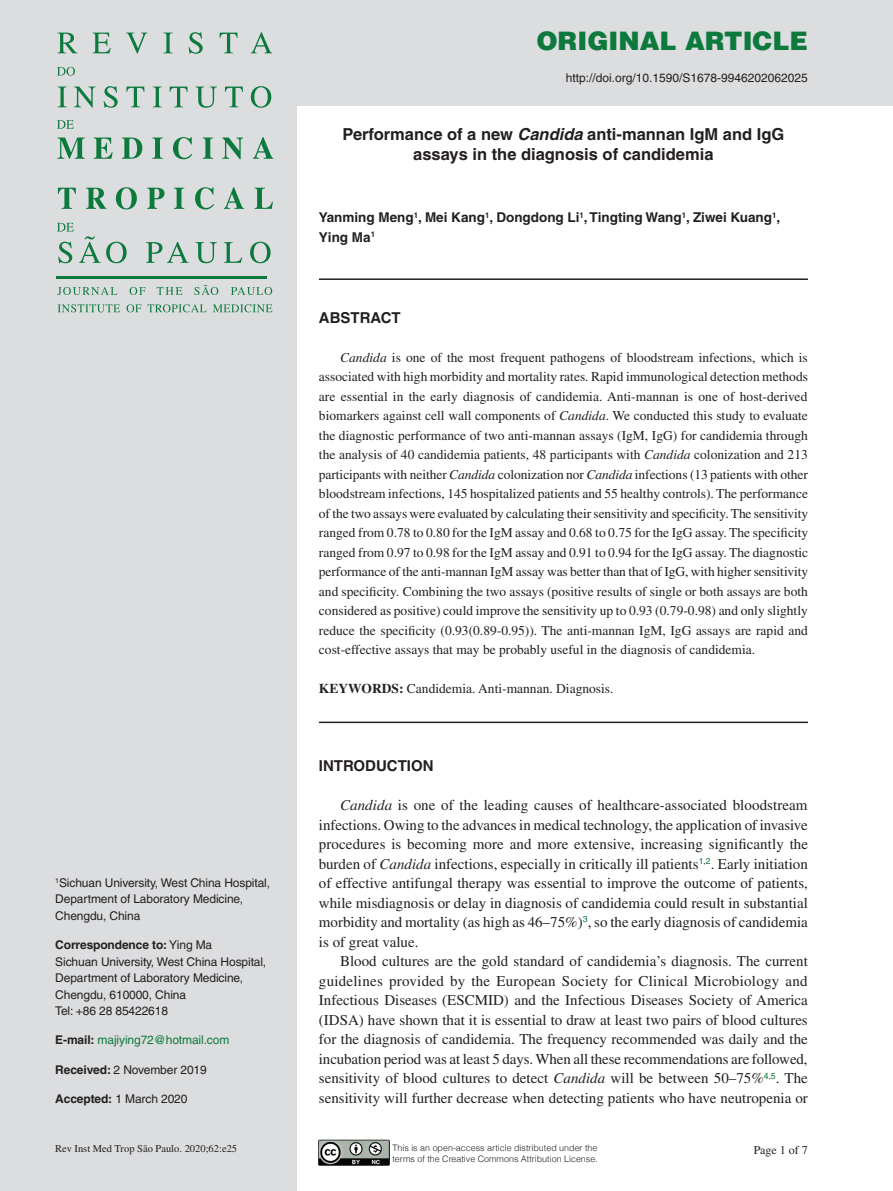
<style>
.page{position:relative;width:893px;height:1191px;background:#fff}
.page>*{position:absolute;margin:0;border:0;box-sizing:border-box;transform-origin:0 0}
.t1{font:900 25.5px "Helvetica";color:#0d793d}
.t2{font:700 16.5px/19.8px "Helvetica";color:#231f20;text-align:center}
.t3{font:15px/19.5px "Times";color:#231f20;text-align:justify}
.t4{font:700 15px "Helvetica";color:#231f20}
.t5{font:13.5px/19.5px "Times";color:#231f20;text-align:justify}
.t6{font:700 13.5px/19.5px "Helvetica";color:#231f20}
.t7{font:12px/16.5px "Helvetica";letter-spacing:-.01em;color:#231f20}
.t8{font:12px "Helvetica";letter-spacing:-.01em;color:#0d793d}
.t9{font:12px "Times";color:#231f20}
.t10{font:10.5px "Times";color:#231f20}
.t11{font:300 8.85px/10.6px "Helvetica";color:#231f20}
.s1{font-style:italic}
.s2{font-weight:700}
.s3{font-weight:700;color:#231f20}
</style>
<div class="page">
<div style="left:0;top:0;width:297px;height:1191px;background:#dcdddf"></div>
<div style="left:22px;top:0;width:871px;height:106px;background:#dcdddf"></div>
<svg style="left:57px;top:33px;width:21px;height:20px"></svg>
<svg style="left:92px;top:33px;width:19px;height:20px"></svg>
<svg style="left:126px;top:33px;width:21px;height:21px"></svg>
<svg style="left:163px;top:33px;width:10px;height:20px"></svg>
<svg style="left:189px;top:32px;width:14px;height:22px"></svg>
<svg style="left:220px;top:33px;width:18px;height:20px"></svg>
<svg style="left:251px;top:32px;width:21px;height:21px"></svg>
<svg style="left:57px;top:87px;width:10px;height:20px"></svg>
<svg style="left:74px;top:87px;width:22px;height:21px"></svg>
<svg style="left:104px;top:86px;width:14px;height:22px"></svg>
<svg style="left:126px;top:87px;width:18px;height:20px"></svg>
<svg style="left:153px;top:87px;width:9px;height:20px"></svg>
<svg style="left:170px;top:87px;width:18px;height:20px"></svg>
<svg style="left:195px;top:87px;width:22px;height:21px"></svg>
<svg style="left:225px;top:87px;width:18px;height:20px"></svg>
<svg style="left:251px;top:86px;width:20px;height:22px"></svg>
<svg style="left:57px;top:137px;width:28px;height:22px"></svg>
<svg style="left:94px;top:137px;width:19px;height:22px"></svg>
<svg style="left:122px;top:137px;width:20px;height:22px"></svg>
<svg style="left:152px;top:137px;width:11px;height:22px"></svg>
<svg style="left:173px;top:137px;width:19px;height:22px"></svg>
<svg style="left:203px;top:137px;width:10px;height:22px"></svg>
<svg style="left:222px;top:137px;width:21px;height:22px"></svg>
<svg style="left:253px;top:137px;width:20px;height:22px"></svg>
<svg style="left:58px;top:188px;width:18px;height:21px"></svg>
<svg style="left:86px;top:188px;width:20px;height:21px"></svg>
<svg style="left:116px;top:187px;width:21px;height:22px"></svg>
<svg style="left:147px;top:188px;width:17px;height:21px"></svg>
<svg style="left:174px;top:188px;width:10px;height:21px"></svg>
<svg style="left:195px;top:187px;width:19px;height:22px"></svg>
<svg style="left:224px;top:187px;width:20px;height:22px"></svg>
<svg style="left:255px;top:188px;width:18px;height:21px"></svg>
<svg style="left:146px;top:242px;width:43px;height:21px"></svg>
<svg style="left:195px;top:242px;width:22px;height:21px"></svg>
<svg style="left:224px;top:242px;width:18px;height:21px"></svg>
<svg style="left:250px;top:242px;width:21px;height:21px"></svg>
<svg style="left:57px;top:223px;width:70px;height:40px"></svg>
<svg style="left:57px;top:120px;width:17px;height:9px"></svg>
<svg style="left:57px;top:67px;width:18px;height:9px"></svg>
<svg style="left:57px;top:287px;width:60px;height:8px"></svg>
<svg style="left:130px;top:287px;width:15px;height:8px"></svg>
<svg style="left:157px;top:287px;width:25px;height:8px"></svg>
<svg style="left:194px;top:285px;width:24px;height:10px"></svg>
<svg style="left:231px;top:287px;width:41px;height:8px"></svg>
<svg style="left:58px;top:304px;width:62px;height:8px"></svg>
<svg style="left:127px;top:304px;width:14px;height:8px"></svg>
<svg style="left:147px;top:304px;width:60px;height:8px"></svg>
<svg style="left:213px;top:304px;width:59px;height:8px"></svg>
<hr style="left:56px;top:276px;width:210px;height:2px;background:#0c793d">
<img style="left:319px;top:1139px;width:70px;height:26px">
<hr style="left:319px;top:278px;width:489px;height:2px;background:#231f20">
<hr style="left:319px;top:721px;width:489px;height:2px;background:#231f20">
<h1 class="t1" style="left:536px;top:24px;width:273px">ORIGINAL ARTICLE</h1>
<p class="t7" style="left:566px;top:69px;width:244px">http://doi.org/10.1590/S1678-9946202062025</p>
<p class="t2" style="left:343px;top:124px;width:443px">Performance of a new <span class="s1">Candida</span> anti-mannan IgM and IgG assays in the diagnosis of candidemia</p>
<p class="t6" style="left:319px;top:207px;width:463px">Yanming Meng<sup>1</sup>, Mei Kang<sup>1</sup>, Dongdong Li<sup>1</sup>, Tingting Wang<sup>1</sup>, Ziwei Kuang<sup>1</sup>,<br>Ying Ma<sup>1</sup></p>
<p class="t7" style="left:55px;top:874px;width:216px"><sup>1</sup>Sichuan University, West China Hospital,<br>Department of Laboratory Medicine,<br>Chengdu, China</p>
<p class="t7" style="left:55px;top:936px;width:213px"><span class="s2">Correspondence to:</span> Ying Ma<br>Sichuan University, West China Hospital,<br>Department of Laboratory Medicine,<br>Chengdu, 610000, China<br>Tel: +86 28 85422618</p>
<p class="t8" style="left:55px;top:1033px;width:176px"><span class="s3">E-mail:</span> majiying72@hotmail.com</p>
<p class="t7" style="left:55px;top:1061px;width:153px"><span class="s2">Received:</span> 2 November 2019</p>
<p class="t7" style="left:55px;top:1090px;width:134px"><span class="s2">Accepted:</span> 1 March 2020</p>
<p class="t4" style="left:319px;top:308px;width:83px">ABSTRACT</p>
<p class="t5" style="left:319px;top:347px;width:491px;text-indent:21px"><span class="s1">Candida</span> is one of the most frequent pathogens of bloodstream infections, which is associated with high morbidity and mortality rates. Rapid immunological detection methods are essential in the early diagnosis of candidemia. Anti-mannan is one of host-derived biomarkers against cell wall components of <span class="s1">Candida</span>. We conducted this study to evaluate the diagnostic performance of two anti-mannan assays (IgM, IgG) for candidemia through the analysis of 40 candidemia patients, 48 participants with <span class="s1">Candida</span> colonization and 213 participants with neither <span class="s1">Candida</span> colonization nor <span class="s1">Candida</span> infections (13 patients with other bloodstream infections, 145 hospitalized patients and 55 healthy controls). The performance of the two assays were evaluated by calculating their sensitivity and specificity. The sensitivity ranged from 0.78 to 0.80 for the IgM assay and 0.68 to 0.75 for the IgG assay. The specificity ranged from 0.97 to 0.98 for the IgM assay and 0.91 to 0.94 for the IgG assay. The diagnostic performance of the anti-mannan IgM assay was better than that of IgG, with higher sensitivity and specificity. Combining the two assays (positive results of single or both assays are both considered as positive) could improve the sensitivity up to 0.93 (0.79-0.98) and only slightly reduce the specificity (0.93(0.89-0.95)). The anti-mannan IgM, IgG assays are rapid and cost-effective assays that may be probably useful in the diagnosis of candidemia.</p>
<p class="t5" style="left:319px;top:679px;width:296px"><span class="s2">KEYWORDS:</span> Candidemia. Anti-mannan. Diagnosis.</p>
<p class="t4" style="left:319px;top:757px;width:116px">INTRODUCTION</p>
<p class="t3" style="left:319px;top:795px;width:491px;text-indent:21px"><span class="s1">Candida</span> is one of the leading causes of healthcare-associated bloodstream infections. Owing to the advances in medical technology, the application of invasive procedures is becoming more and more extensive, increasing significantly the burden of <span class="s1">Candida</span> infections, especially in critically ill patients<sup>1</sup><sup>,</sup><sup>2</sup>. Early initiation of effective antifungal therapy was essential to improve the outcome of patients, while misdiagnosis or delay in diagnosis of candidemia could result in substantial morbidity and mortality (as high as 46–75%)<sup>3</sup>, so the early diagnosis of candidemia is of great value.</p>
<p class="t3" style="left:319px;top:951px;width:491px;text-indent:21px">Blood cultures are the gold standard of candidemia’s diagnosis. The current guidelines provided by the European Society for Clinical Microbiology and Infectious Diseases (ESCMID) and the Infectious Diseases Society of America (IDSA) have shown that it is essential to draw at least two pairs of blood cultures for the diagnosis of candidemia. The frequency recommended was daily and the incubation period was at least 5 days. When all these recommendations are followed, sensitivity of blood cultures to detect <span class="s1">Candida</span> will be between 50–75%<sup>4</sup><sup>,</sup><sup>5</sup>. The sensitivity will further decrease when detecting patients who have neutropenia or</p>
<p class="t11" style="left:392px;top:1142px;width:207px">This is an open-access article distributed under the terms of the Creative Commons Attribution License.</p>
<p class="t10" style="left:55px;top:1143px;width:183px">Rev Inst Med Trop São Paulo. 2020;62:e25</p>
<p class="t9" style="left:754px;top:1142px;width:56px">Page 1 of 7</p>
</div>
